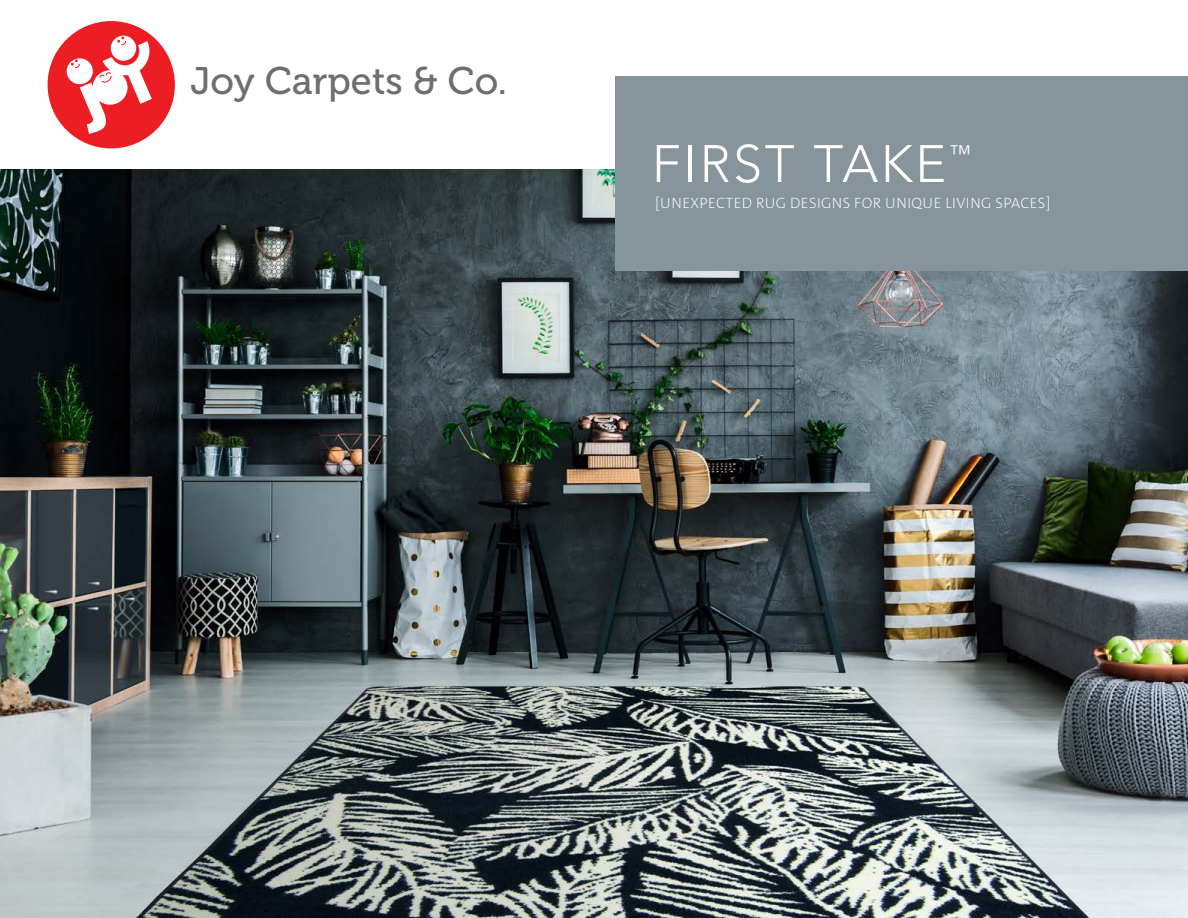
<style>
.page{position:relative;width:1188px;height:918px;background:#fff}
.page>*{position:absolute;margin:0;border:0;box-sizing:border-box;transform-origin:0 0}
.t1{font:300 52.2px "Avenir";letter-spacing:.05em;color:#fff}
.t2{font:38.25px "Museo 500";color:#6d6e71}
.t3{font:300 22.5px "Avenir";color:#fff}
.t4{font:200 15px "The Sans C4 s";letter-spacing:.025em;color:#fff}
</style>
<div class="page">
<img style="left:0;top:170px;width:1188px;height:748px">
<div style="left:616px;top:76px;width:572px;height:195px;background:#86959c"></div>
<div style="left:48px;top:21px;width:127px;height:127px;background:#ed1d24;border-radius:50%"></div>
<div style="left:67px;top:58px;width:26px;height:26px;background:#fff;border-radius:50%"></div>
<svg style="left:71px;top:36px;width:81px;height:98px"></svg>
<h2 class="t2" style="left:191px;top:60px;width:318px">Joy Carpets &amp; Co.</h2>
<h1 class="t1" style="left:652px;top:133px;width:296px">FIRST TAKE</h1>
<h3 class="t3" style="left:949px;top:140px;width:24px">™</h3>
<p class="t4" style="left:655px;top:194px;width:397px">[UNEXPECTED RUG DESIGNS FOR UNIQUE LIVING SPACES]</p>
</div>
